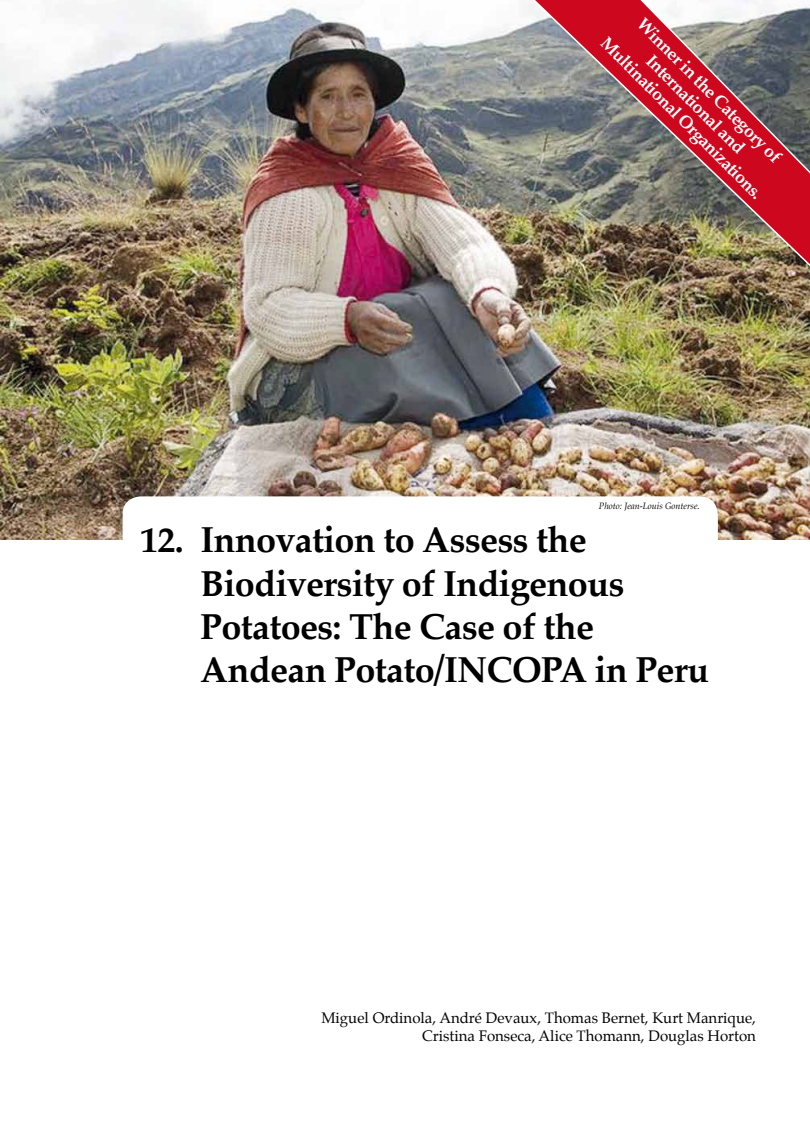
<style>
.page{position:relative;width:810px;height:1134px;background:#fff}
.page>*{position:absolute;margin:0;border:0;box-sizing:border-box;transform-origin:0 0}
.t1{font:700 36px/43.2px "Palatino";letter-spacing:-.02em;color:#000}
.t2{font:700 17.55px/19.5px "Palatino";color:#fff;text-align:center}
.t3{font:15px/18px "Palatino";color:#000;text-align:right}
.t4{font:italic 9px "Palatino";color:#000}
</style>
<div class="page">
<img style="left:0;top:0;width:810px;height:540px">
<div style="left:123px;top:496px;width:595px;height:201px;background:#fff;border-radius:18px"></div>
<img style="left:504px;top:0;width:306px;height:289px">
<p class="t2" style="left:637px;top:7px;width:222px;rotate:45deg">Winner in the Category of<br>International and<br>Multinational Organizations.</p>
<p class="t4" style="left:599px;top:501px;width:102px">Photo: Jean-Louis Gonterse.</p>
<h1 class="t1" style="left:200px;top:522px;width:510px;text-indent:-60px">12. Innovation to Assess the<br>Biodiversity of Indigenous<br>Potatoes: The Case of the<br>Andean Potato/INCOPA in Peru</h1>
<p class="t3" style="left:321px;top:1010px;width:436px">Miguel Ordinola, André Devaux, Thomas Bernet, Kurt Manrique,<br>Cristina Fonseca, Alice Thomann, Douglas Horton</p>
</div>
